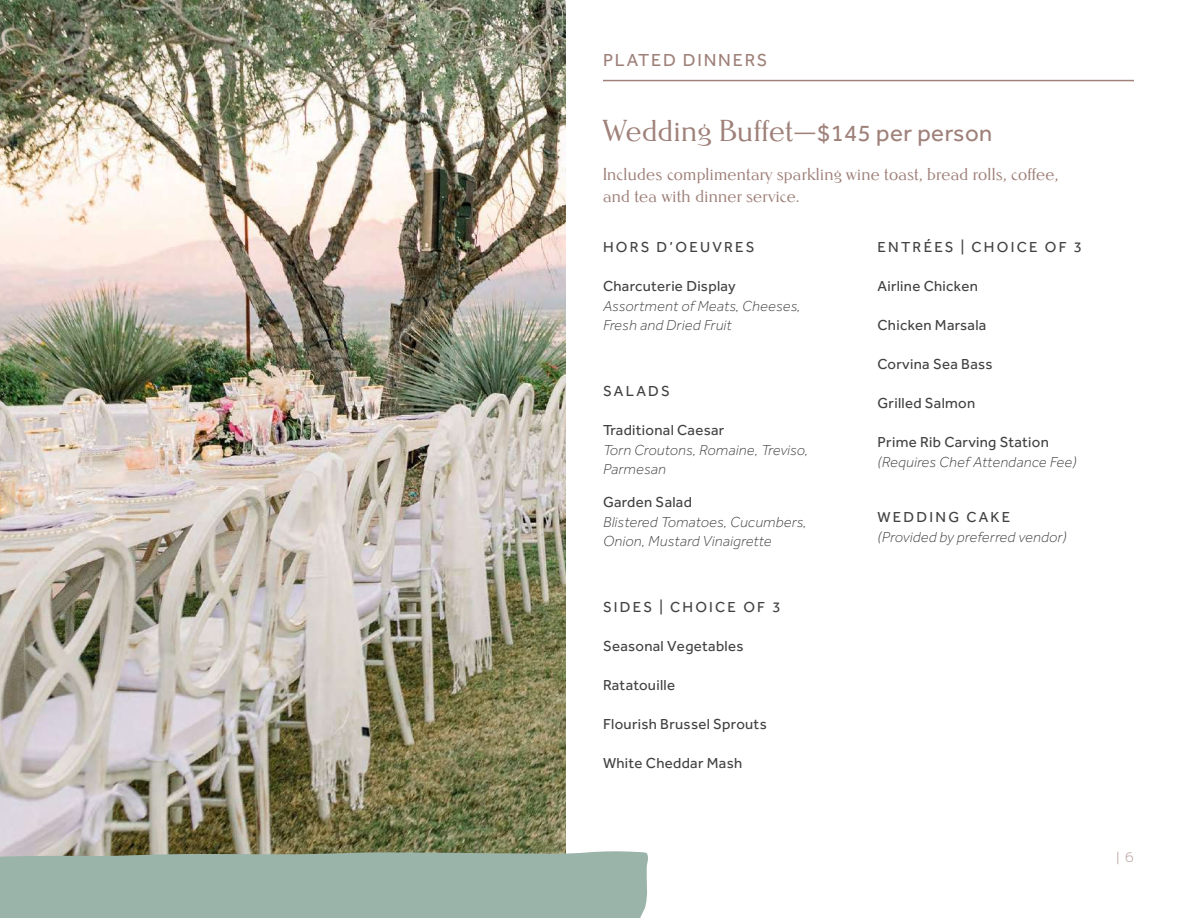
<style>
.page{position:relative;width:1188px;height:918px;background:#fff}
.page>*{position:absolute;margin:0;border:0;box-sizing:border-box;transform-origin:0 0}
.t1{font:300 31.5px "Nevada EF";letter-spacing:.015em;color:#9f817a}
.t2{font:300 18px/21.6px "Nevada EF";letter-spacing:.02em;color:#9f817a}
.t3{font:18px "Effra";letter-spacing:.1em;color:#9f817a}
.t4{font:15px "Effra";letter-spacing:.02em;color:#414042}
.t5{font:italic 300 15px/19.5px "Effra";letter-spacing:.02em;color:#414042}
.t6{font:15px "Effra";letter-spacing:.15em;color:#414042}
.t7{font:300 13.35px "Antenna";color:#9f817a}
.s1{font-family:"Effra";font-weight:400;font-size:24px}
</style>
<div class="page">
<img style="left:0;top:0;width:566px;height:851px">
<div style="left:0;top:851px;width:648px;height:67px;background:#9ab4aa"></div>
<hr style="left:603px;top:80px;width:531px;height:1px;background:#9f817a">
<p class="t3" style="left:603px;top:50px;width:166px">PLATED DINNERS</p>
<h1 class="t1" style="left:603px;top:111px;width:391px">Wedding Buffet—<span class="s1">$145 per person</span></h1>
<p class="t2" style="left:603px;top:163px;width:457px">Includes complimentary sparkling wine toast, bread rolls, coffee, and tea with dinner service.</p>
<p class="t6" style="left:603px;top:238px;width:153px">HORS D’OEUVRES</p>
<p class="t4" style="left:603px;top:277px;width:134px">Charcuterie Display</p>
<p class="t5" style="left:603px;top:296px;width:199px">Assortment of Meats, Cheeses,<br>Fresh and Dried Fruit</p>
<p class="t6" style="left:878px;top:238px;width:206px">ENTRÉES | CHOICE OF 3</p>
<p class="t4" style="left:878px;top:277px;width:102px">Airline Chicken</p>
<p class="t4" style="left:878px;top:316px;width:110px">Chicken Marsala</p>
<p class="t4" style="left:878px;top:355px;width:117px">Corvina Sea Bass</p>
<p class="t4" style="left:878px;top:394px;width:99px">Grilled Salmon</p>
<p class="t4" style="left:878px;top:433px;width:173px">Prime Rib Carving Station</p>
<p class="t5" style="left:878px;top:452px;width:201px">(Requires Chef Attendance Fee)</p>
<p class="t4" style="left:603px;top:382px;width:68px">SALADS</p>
<p class="t4" style="left:603px;top:421px;width:123px">Traditional Caesar</p>
<p class="t5" style="left:603px;top:440px;width:207px">Torn Croutons, Romaine, Treviso,<br>Parmesan</p>
<p class="t4" style="left:603px;top:493px;width:91px">Garden Salad</p>
<p class="t5" style="left:603px;top:512px;width:205px">Blistered Tomatoes, Cucumbers,<br>Onion, Mustard Vinaigrette</p>
<p class="t6" style="left:878px;top:508px;width:134px">WEDDING CAKE</p>
<p class="t5" style="left:878px;top:527px;width:191px">(Provided by preferred vendor)</p>
<p class="t6" style="left:603px;top:598px;width:179px">SIDES | CHOICE OF 3</p>
<p class="t4" style="left:603px;top:637px;width:142px">Seasonal Vegetables</p>
<p class="t4" style="left:603px;top:676px;width:74px">Ratatouille</p>
<p class="t4" style="left:603px;top:715px;width:165px">Flourish Brussel Sprouts</p>
<p class="t4" style="left:603px;top:754px;width:141px">White Cheddar Mash</p>
<p class="t7" style="left:1115px;top:850px;width:20px">| 6</p>
</div>
